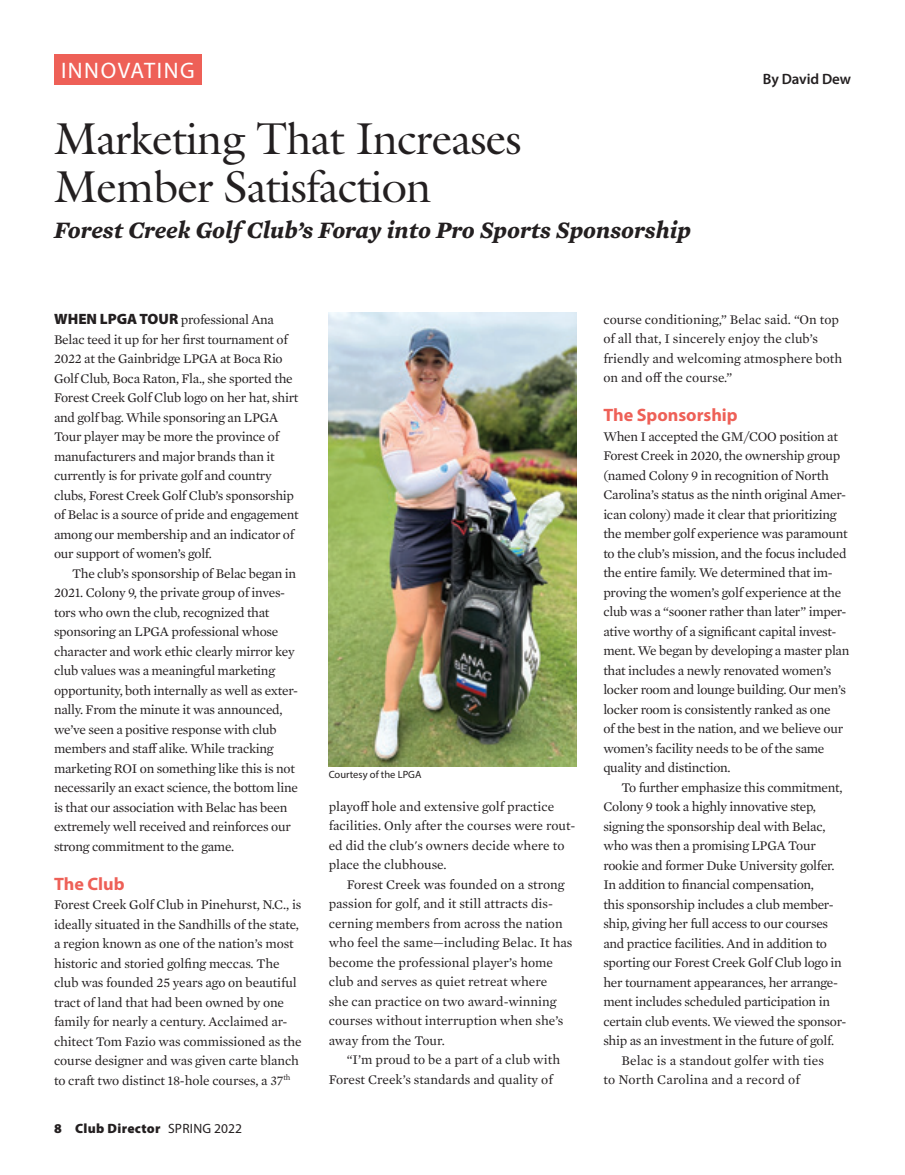
<style>
.page{position:relative;width:905px;height:1175px;background:#fff}
.page>*{position:absolute;margin:0;border:0;box-sizing:border-box;transform-origin:0 0}
.D-1{font:45px/48px "Galliard Std";letter-spacing:-.02em;color:#231f20}
.D-2{font:italic 700 24px "Mercury Text G1";color:#231f20}
.D-Header{font:22.5px "Myriad Pro";letter-spacing:.07em;color:#fff}
._1{font:700 18px "Myriad Pro";color:#ee6057}
.Byline{font:600 15px "Myriad Pro";letter-spacing:-.005em;color:#231f20}
.T-No_Indent{font:13.5px/19.5px "Mercury Text G1";letter-spacing:-.02em;color:#231f20}
.T{font:13.5px/19.5px "Mercury Text G1";letter-spacing:-.02em;color:#231f20}
.T-2{font:13.5px/19.5px "Mercury Text G1";color:#231f20}
.T-No_Indent-2{font:13.5px/19.5px "Mercury Text G1";color:#231f20}
.T-3{font:13.5px/19.5px "Mercury Text G1";letter-spacing:.01em;color:#231f20}
.t1{font:900 13.5px "Myriad Pro";letter-spacing:.02em;color:#231f20}
.Credit{font:10.5px "Myriad Pro";color:#231f20}
.s1{font-family:"Myriad Pro";font-weight:900;font-size:15px}
.s2{font-weight:400}
</style>
<div class="page">
<div style="left:54px;top:54px;width:148px;height:30px;background:#ee6057"></div>
<img style="left:328px;top:313px;width:248px;height:453px">
<p class="D-Header" style="left:61px;top:56px;width:135px">INNOVATING</p>
<p class="D-1" style="left:54px;top:114px;width:469px">Marketing That Increases<br>Member Satisfaction</p>
<p class="D-2" style="left:54px;top:212px;width:638px">Forest Creek Golf Club’s Foray into Pro Sports Sponsorship</p>
<p class="Byline" style="left:763px;top:70px;width:89px">By David Dew</p>
<p class="T-No_Indent" style="left:54px;top:309px;width:246px"><span class="s1">WHEN LPGA TOUR</span> professional Ana Belac teed it up for her first tournament of 2022 at the Gainbridge LPGA at Boca Rio Golf Club, Boca Raton, Fla., she sported the Forest Creek Golf Club logo on her hat, shirt and golf bag. While sponsoring an LPGA Tour player may be more the province of manufacturers and major brands than it currently is for private golf and country clubs, Forest Creek Golf Club’s sponsorship of Belac is a source of pride and engagement among our membership and an indicator of our support of women’s golf.</p>
<p class="T" style="left:54px;top:562px;width:245px;text-indent:18px">The club’s sponsorship of Belac began in 2021. Colony 9, the private group of inves&shy;tors who own the club, recognized that sponsoring an LPGA professional whose character and work ethic clearly mirror key club values was a meaningful marketing opportunity, both internally as well as exter&shy;nally. From the minute it was announced, we’ve seen a positive response with club members and staff alike. While tracking marketing ROI on something like this is not necessarily an exact science, the bottom line is that our association with Belac has been extremely well received and reinforces our strong commitment to the game.</p>
<p class="_1" style="left:54px;top:872px;width:72px">The Club</p>
<p class="T-No_Indent" style="left:54px;top:894px;width:249px">Forest Creek Golf Club in Pinehurst, N.C., is ideally situated in the Sandhills of the state, a region known as one of the nation’s most historic and storied golfing meccas. The club was founded 25 years ago on beautiful tract of land that had been owned by one family for nearly a century. Acclaimed ar&shy;chitect Tom Fazio was commissioned as the course designer and was given carte blanch to craft two distinct 18-hole courses, a 37<sup>th</sup></p>
<p class="t1" style="left:54px;top:1119px;width:189px">8 Club Director <span class="s2">SPRING 2022</span></p>
<p class="Credit" style="left:328px;top:768px;width:94px">Courtesy of the LPGA</p>
<p class="T-No_Indent-2" style="left:328px;top:796px;width:248px">playoff hole and extensive golf practice facilities. Only after the courses were rout&shy;ed did the club's owners decide where to place the clubhouse.</p>
<p class="T-2" style="left:328px;top:874px;width:245px;text-indent:18px">Forest Creek was founded on a strong passion for golf, and it still attracts dis&shy;cerning members from across the nation who feel the same—including Belac. It has become the professional player’s home club and serves as quiet retreat where<br>she can practice on two award-winning courses without interruption when she’s away from the Tour.</p>
<p class="T-2" style="left:328px;top:1049px;width:233px;text-indent:18px">“I’m proud to be a part of a club with<br>Forest Creek’s standards and quality of</p>
<p class="T-2" style="left:603px;top:309px;width:240px">course conditioning,” Belac said. “On top of all that, I sincerely enjoy the club’s friendly and welcoming atmosphere both on and off the course.”</p>
<p class="_1" style="left:603px;top:403px;width:136px">The Sponsorship</p>
<p class="T-No_Indent" style="left:603px;top:426px;width:247px">When I accepted the GM/COO position at Forest Creek in 2020, the ownership group (named Colony 9 in recognition of North Carolina’s status as the ninth original Amer&shy;ican colony) made it clear that prioritizing the member golf experience was paramount to the club’s mission, and the focus included the entire family. We determined that im&shy;proving the women’s golf experience at the club was a “sooner rather than later” imper&shy;ative worthy of a significant capital invest&shy;ment. We began by developing a master plan that includes a newly renovated women’s locker room and lounge building. Our men’s locker room is consistently ranked as one<br>of the best in the nation, and we believe our women’s facility needs to be of the same quality and distinction.</p>
<p class="T" style="left:603px;top:777px;width:244px;text-indent:18px">To further emphasize this commitment, Colony 9 took a highly innovative step, signing the sponsorship deal with Belac, who was then a promising LPGA Tour rookie and former Duke University golfer.<br>In addition to financial compensation,<br>this sponsorship includes a club member&shy;ship, giving her full access to our courses and practice facilities. And in addition to sporting our Forest Creek Golf Club logo in her tournament appearances, her arrange&shy;ment includes scheduled participation in certain club events. We viewed the sponsor&shy;ship as an investment in the future of golf.</p>
<p class="T-3" style="left:603px;top:1050px;width:222px;text-indent:18px">Belac is a standout golfer with ties to North Carolina and a record of</p>
</div>
